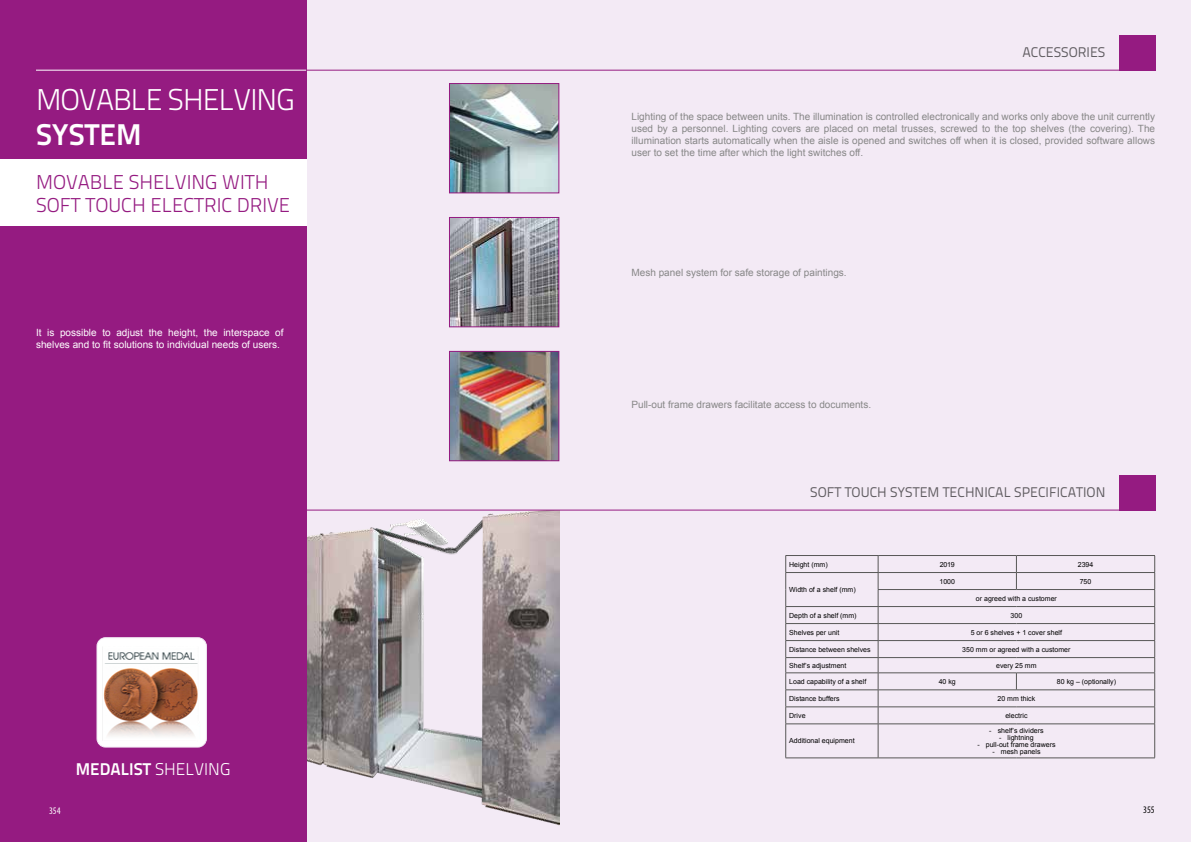
<style>
.page{position:relative;width:1191px;height:842px;background:#fff}
.page>*{position:absolute;margin:0;border:0;box-sizing:border-box;transform-origin:0 0}
.t1{font:300 30px "Titillium Text 22 L";letter-spacing:-.03em;color:#fff}
.t2{font:700 30px "Titillium Text 22 L";color:#fff}
.t3{font:300 20px/23px "Titillium Text 22 L";color:#951b81}
.t4{font:700 17px "Titillium Text 22 L";color:#fff}
.t5{font:14px "Titillium Text 22 L";color:#000}
.t6{font:10px/12px "Arial";color:#878787;text-align:justify}
.t7{font:10px/12px "Arial";color:#fff}
.t8{font:condensed 10px "Myriad Pro";color:#fff}
.t9{font:condensed 10px "Myriad Pro";color:#000}
.t10{font:7px "Arial";color:#000}
.s1{font-weight:300}
</style>
<div class="page">
<div style="left:298px;top:0;width:893px;height:842px;background:#f3eaf5"></div>
<img style="left:306px;top:511px;width:253px;height:314px">
<hr style="left:306px;top:510px;width:849px;height:1px;background:#951b81">
<div style="left:1119px;top:475px;width:36px;height:36px;background:#951b81"></div>
<svg style="left:786px;top:556px;width:368px;height:202px"></svg>
<hr style="left:785px;top:572px;width:93px;height:1px;background:#575756">
<hr style="left:785px;top:606px;width:93px;height:1px;background:#575756">
<hr style="left:785px;top:623px;width:93px;height:1px;background:#575756">
<hr style="left:785px;top:640px;width:93px;height:1px;background:#575756">
<hr style="left:785px;top:657px;width:93px;height:1px;background:#575756">
<hr style="left:785px;top:673px;width:93px;height:1px;background:#575756">
<hr style="left:785px;top:690px;width:93px;height:1px;background:#575756">
<hr style="left:785px;top:707px;width:93px;height:1px;background:#575756">
<hr style="left:785px;top:724px;width:93px;height:1px;background:#575756">
<hr style="left:785px;top:758px;width:93px;height:1px;background:#575756">
<hr style="left:785px;top:555px;width:93px;height:1px;background:#575756">
<svg style="left:785px;top:556px;width:1px;height:168px"></svg>
<hr style="left:785px;top:724px;width:1px;height:34px;background:#575756">
<hr style="left:878px;top:555px;width:138px;height:1px;background:#575756">
<hr style="left:1016px;top:555px;width:139px;height:1px;background:#575756">
<hr style="left:878px;top:572px;width:138px;height:1px;background:#575756">
<hr style="left:1016px;top:572px;width:139px;height:1px;background:#575756">
<svg style="left:1016px;top:556px;width:1px;height:33px"></svg>
<hr style="left:878px;top:589px;width:138px;height:1px;background:#575756">
<hr style="left:1016px;top:589px;width:139px;height:1px;background:#575756">
<hr style="left:878px;top:606px;width:138px;height:1px;background:#575756">
<hr style="left:1016px;top:606px;width:139px;height:1px;background:#575756">
<hr style="left:878px;top:623px;width:138px;height:1px;background:#575756">
<hr style="left:1016px;top:623px;width:139px;height:1px;background:#575756">
<hr style="left:878px;top:640px;width:138px;height:1px;background:#575756">
<hr style="left:1016px;top:640px;width:139px;height:1px;background:#575756">
<hr style="left:878px;top:657px;width:138px;height:1px;background:#575756">
<hr style="left:1016px;top:657px;width:139px;height:1px;background:#575756">
<hr style="left:878px;top:673px;width:138px;height:1px;background:#575756">
<hr style="left:1016px;top:673px;width:139px;height:1px;background:#575756">
<svg style="left:1016px;top:673px;width:1px;height:17px"></svg>
<hr style="left:878px;top:690px;width:138px;height:1px;background:#575756">
<hr style="left:1016px;top:690px;width:139px;height:1px;background:#575756">
<hr style="left:878px;top:707px;width:138px;height:1px;background:#575756">
<svg style="left:878px;top:556px;width:1px;height:168px"></svg>
<hr style="left:1016px;top:707px;width:139px;height:1px;background:#575756">
<svg style="left:1154px;top:556px;width:1px;height:168px"></svg>
<hr style="left:878px;top:724px;width:138px;height:1px;background:#575756">
<hr style="left:878px;top:724px;width:1px;height:34px;background:#575756">
<hr style="left:1016px;top:724px;width:139px;height:1px;background:#575756">
<hr style="left:1154px;top:724px;width:1px;height:34px;background:#575756">
<hr style="left:878px;top:758px;width:138px;height:1px;background:#575756">
<hr style="left:1016px;top:758px;width:139px;height:1px;background:#575756">
<div style="left:0;top:0;width:306px;height:842px;background:#951b81"></div>
<div style="left:0;top:159px;width:306px;height:67px;background:#fff"></div>
<hr style="left:36px;top:70px;width:270px;height:1px;background:#fff">
<hr style="left:306px;top:70px;width:849px;height:1px;background:#951b81">
<div style="left:1119px;top:35px;width:36px;height:36px;background:#951b81"></div>
<img style="left:451px;top:85px;width:106px;height:106px">
<div style="left:449px;top:83px;width:110px;height:110px;border:1px solid #951b81"></div>
<img style="left:451px;top:353px;width:106px;height:106px">
<div style="left:449px;top:351px;width:110px;height:110px;border:1px solid #951b81"></div>
<img style="left:451px;top:219px;width:106px;height:106px">
<div style="left:449px;top:217px;width:110px;height:110px;border:1px solid #951b81"></div>
<img style="left:97px;top:639px;width:109px;height:108px">
<div style="left:96px;top:637px;width:111px;height:110px;border:1px solid #f3eaf5;border-radius:9px"></div>
<h1 class="t1" style="left:36px;top:77px;width:260px">MOVABLE SHELVING</h1>
<h1 class="t2" style="left:36px;top:111px;width:107px">SYSTEM</h1>
<h2 class="t3" style="left:36px;top:169px;width:256px">MOVABLE SHELVING WITH<br>SOFT TOUCH ELECTRIC DRIVE</h2>
<p class="t7" style="left:36px;top:326px;width:249px">It is possible to adjust the height, the interspace of shelves and to fit solutions to individual needs of users.</p>
<p class="t8" style="left:49px;top:804px;width:13px">354</p>
<h3 class="t4" style="left:76px;top:756px;width:156px">MEDALIST <span class="s1">SHELVING</span></h3>
<h3 class="t5" style="left:1022px;top:42px;width:84px">ACCESSORIES</h3>
<p class="t6" style="left:631px;top:110px;width:525px">Lighting of the space between units. The illumination is controlled electronically and works only above the unit currently used by a personnel. Lighting covers are placed on metal trusses, screwed to the top shelves (the covering). The illumination starts automatically when the aisle is opened and switches off when it is closed, provided software allows user to set the time after which the light switches off.</p>
<p class="t6" style="left:631px;top:266px;width:217px">Mesh panel system for safe storage of paintings.</p>
<p class="t6" style="left:631px;top:398px;width:241px">Pull-out frame drawers facilitate access to documents.</p>
<h3 class="t5" style="left:810px;top:482px;width:297px">SOFT TOUCH SYSTEM TECHNICAL SPECIFICATION</h3>
<p class="t10" style="left:789px;top:559px;width:40px">Height (mm)</p>
<p class="t10" style="left:939px;top:559px;width:17px">2019</p>
<p class="t10" style="left:1077px;top:559px;width:17px">2394</p>
<p class="t10" style="left:789px;top:585px;width:68px">Width of a shelf (mm)</p>
<p class="t10" style="left:939px;top:576px;width:17px">1000</p>
<p class="t10" style="left:1079px;top:576px;width:13px">750</p>
<p class="t10" style="left:976px;top:593px;width:82px">or agreed with a customer</p>
<p class="t10" style="left:789px;top:610px;width:69px">Depth of a shelf (mm)</p>
<p class="t10" style="left:1010px;top:610px;width:13px">300</p>
<p class="t10" style="left:789px;top:627px;width:52px">Shelves per unit</p>
<p class="t10" style="left:970px;top:627px;width:93px">5 or 6 shelves + 1 cover shelf</p>
<p class="t10" style="left:789px;top:644px;width:83px">Distance between shelves</p>
<p class="t10" style="left:962px;top:644px;width:110px">350 mm or agreed with a customer</p>
<p class="t10" style="left:789px;top:660px;width:59px">Shelf’s adjustment</p>
<p class="t10" style="left:996px;top:660px;width:42px">every 25 mm</p>
<p class="t10" style="left:789px;top:677px;width:79px">Load capability of a shelf</p>
<p class="t10" style="left:938px;top:677px;width:19px">40 kg</p>
<p class="t10" style="left:1057px;top:677px;width:61px">80 kg – (optionally)</p>
<p class="t10" style="left:789px;top:694px;width:52px">Distance buffers</p>
<p class="t10" style="left:997px;top:694px;width:39px">20 mm thick</p>
<p class="t10" style="left:789px;top:711px;width:18px">Drive</p>
<p class="t10" style="left:1005px;top:711px;width:24px">electric</p>
<p class="t10" style="left:789px;top:736px;width:67px">Additional equipment</p>
<p class="t10" style="left:989px;top:726px;width:56px">- shelf’s dividers</p>
<p class="t10" style="left:999px;top:733px;width:36px">- lightning</p>
<p class="t10" style="left:977px;top:740px;width:80px">- pull-out frame drawers</p>
<p class="t10" style="left:992px;top:747px;width:50px">- mesh panels</p>
<p class="t9" style="left:1143px;top:804px;width:13px">355</p>
</div>
